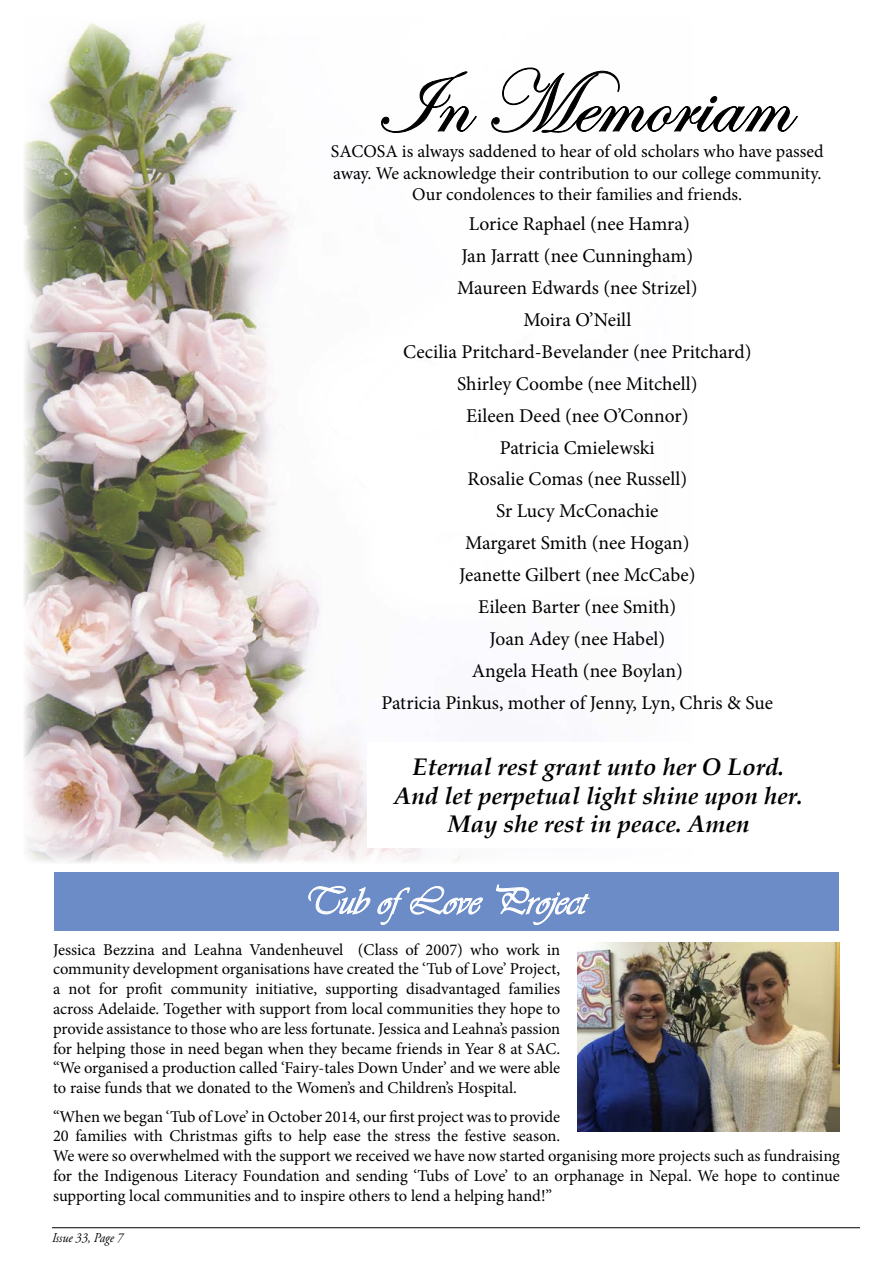
<style>
.page{position:relative;width:893px;height:1263px;background:#fff}
.page>*{position:absolute;margin:0;border:0;box-sizing:border-box;transform-origin:0 0}
.t1{font:90px "Edwardian Script ITC";color:#000}
.t2{font:39px "Vivaldii";color:#fff}
.t3{font:italic 700 24px/28.8px "Book Antiqua";color:#000;text-align:center}
.t4{font:19.5px/32px "Minion Pro";color:#000;text-align:center}
.t5{font:18px/21.6px "Minion Pro";color:#000;text-align:center}
.t6{font:16.5px/19.8px "Minion Pro";letter-spacing:-.005em;color:#000;text-align:justify}
.t7{font:italic 13.5px "Adobe Garamond Pro";color:#000;scale:.9 1}
</style>
<div class="page">
<img style="left:24px;top:21px;width:438px;height:842px">
<svg style="left:381px;top:71px;width:96px;height:76px"></svg>
<svg style="left:491px;top:67px;width:307px;height:66px"></svg>
<div style="left:367px;top:742px;width:463px;height:105px;background:#fff"></div>
<img style="left:577px;top:943px;width:263px;height:188px">
<hr style="left:52px;top:1227px;width:808px;height:1px;background:#000">
<div style="left:54px;top:872px;width:784px;height:59px;background:#6c8cc7"></div>
<svg style="left:308px;top:886px;width:62px;height:28px"></svg>
<svg style="left:377px;top:886px;width:106px;height:39px"></svg>
<svg style="left:496px;top:884px;width:94px;height:41px"></svg>
<h1 class="t1" style="left:375px;top:54px;width:415px">In Memoriam</h1>
<p class="t5" style="left:331px;top:141px;width:494px">SACOSA is always saddened to hear of old scholars who have passed away. We acknowledge their contribution to our college community.<br>Our condolences to their families and friends.</p>
<p class="t4" style="left:382px;top:208px;width:393px">Lorice Raphael (nee Hamra)<br>Jan Jarratt (nee Cunningham)<br>Maureen Edwards (nee Strizel)<br>Moira O’Neill<br>Cecilia Pritchard-Bevelander (nee Pritchard)<br>Shirley Coombe (nee Mitchell)<br>Eileen Deed (nee O’Connor)<br>Patricia Cmielewski<br>Rosalie Comas (nee Russell)<br>Sr Lucy McConachie<br>Margaret Smith (nee Hogan)<br>Jeanette Gilbert (nee McCabe)<br>Eileen Barter (nee Smith)<br>Joan Adey (nee Habel)<br>Angela Heath (nee Boylan)<br>Patricia Pinkus, mother of Jenny, Lyn, Chris &amp; Sue</p>
<h3 class="t3" style="left:394px;top:752px;width:410px">Eternal rest grant unto her O Lord.<br>And let perpetual light shine upon her.<br>May she rest in peace. Amen</h3>
<h2 class="t2" style="left:304px;top:878px;width:283px">Tub ofLove Project</h2>
<p class="t6" style="left:53px;top:939px;width:509px">Jessica Bezzina and Leahna Vandenheuvel (Class of 2007) who work in community development organisations have created the ‘Tub of Love’ Project, a not for profit community initiative, supporting disadvantaged families across Adelaide. Together with support from local communities they hope to provide assistance to those who are less fortunate. Jessica and Leahna’s passion for helping those in need began when they became friends in Year 8 at SAC. “We organised a production called ‘Fairy-tales Down Under’ and we were able to raise funds that we donated to the Women’s and Children’s Hospital.</p>
<p class="t6" style="left:53px;top:1106px;width:788px;text-align:left">“When we began ‘Tub of Love’ in October 2014, our first project was to provide<br>20 families with Christmas gifts to help ease the stress the festive season.<br>We were so overwhelmed with the support we received we have now started organising more projects such as fundraising for the Indigenous Literacy Foundation and sending ‘Tubs of Love’ to an orphanage in Nepal. We hope to continue supporting local communities and to inspire others to lend a helping hand!”</p>
<p class="t7" style="left:52px;top:1230px;width:81px">Issue 33, Page 7</p>
</div>
